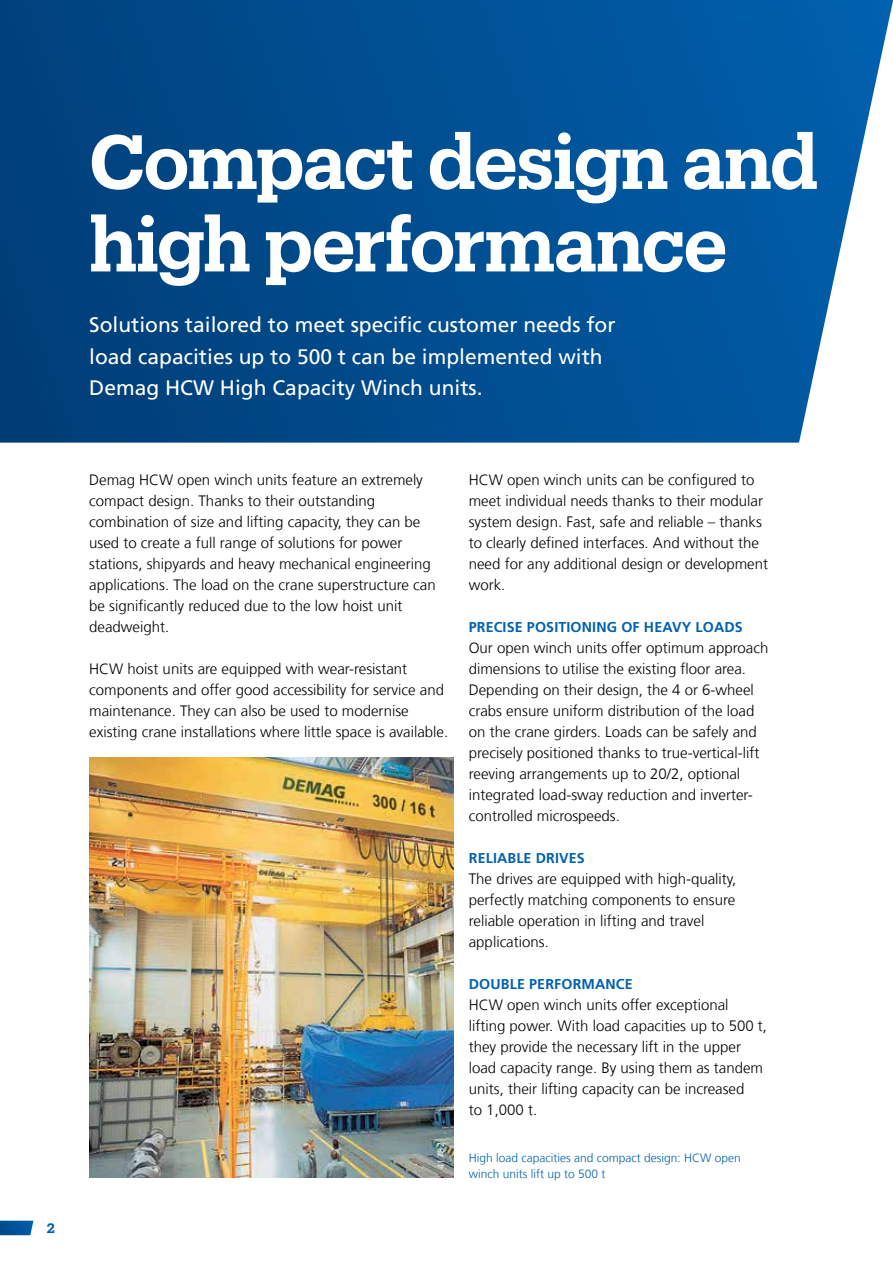
<style>
.page{position:relative;width:893px;height:1263px;background:#fff}
.page>*{position:absolute;margin:0;border:0;box-sizing:border-box;transform-origin:0 0}
.t1{font:600 75px/82.5px "Produkt";letter-spacing:-.02em;color:#fff}
.t2{font:21px/31.5px "Frutiger LT Com";color:#fff}
.t3{font:300 15px/21px "Frutiger LT Com";color:#000}
.t4{font:700 14.25px "Frutiger LT Com";letter-spacing:.01em;color:#0061af}
.t5{font:600 13.5px "Produkt";color:#0061af}
.t6{font:300 12px/15.8px "Frutiger LT Com";color:#0061af}
.t7{font:300 9px "Frutiger LT Com";letter-spacing:.05em;color:#fff}
</style>
<div class="page">
<img style="left:89px;top:758px;width:365px;height:420px">
<svg style="left:0;top:1221px;width:33px;height:14px"></svg>
<svg style="left:0;top:0;width:893px;height:443px;background:#0d5796"></svg>
<p class="t5" style="left:47px;top:1218px;width:10px">2</p>
<h1 class="t1" style="left:89px;top:116px;width:730px">Compact design and high performance</h1>
<h2 class="t2" style="left:89px;top:309px;width:528px">Solutions tailored to meet specific customer needs for load capacities up to 500 t can be implemented with<br>Demag HCW High Capacity Winch units.</h2>
<p class="t3" style="left:89px;top:469px;width:348px">Demag HCW open winch units feature an extremely compact design. Thanks to their outstanding combination of size and lifting capacity, they can be used to create a full range of solutions for power stations, shipyards and heavy mechanical engineering applications. The load on the crane superstructure can be significantly reduced due to the low hoist unit deadweight.</p>
<p class="t3" style="left:89px;top:658px;width:360px">HCW hoist units are equipped with wear-resistant components and offer good accessibility for service and maintenance. They can also be used to modernise existing crane installations where little space is available.</p>
<p class="t3" style="left:469px;top:469px;width:301px">HCW open winch units can be configured to meet individual needs thanks to their modular system design. Fast, safe and reliable – thanks to clearly defined interfaces. And without the need for any additional design or development work.</p>
<p class="t4" style="left:469px;top:618px;width:276px">PRECISE POSITIONING OF HEAVY LOADS</p>
<p class="t3" style="left:469px;top:637px;width:301px">Our open winch units offer optimum approach dimensions to utilise the existing floor area.<br>Depending on their design, the 4 or 6-wheel crabs ensure uniform distribution of the load on the crane girders. Loads can be safely and precisely positioned thanks to true-vertical-lift reeving arrangements up to 20/2, optional integrated load-sway reduction and inverter&shy;controlled microspeeds.</p>
<p class="t4" style="left:469px;top:849px;width:118px">RELIABLE DRIVES</p>
<p class="t3" style="left:469px;top:868px;width:269px">The drives are equipped with high-quality, perfectly matching components to ensure reliable operation in lifting and travel applications.</p>
<p class="t4" style="left:469px;top:975px;width:165px">DOUBLE PERFORMANCE</p>
<p class="t3" style="left:469px;top:994px;width:300px">HCW open winch units offer exceptional lifting power. With load capacities up to 500 t, they provide the necessary lift in the upper load capacity range. By using them as tandem units, their lifting capacity can be increased<br>to 1,000 t.</p>
<p class="t7" style="left:436px;top:1169px;width:28px;rotate:-90deg">41782</p>
<p class="t6" style="left:469px;top:1150px;width:274px">High load capacities and compact design: HCW open winch units lift up to 500 t</p>
</div>
